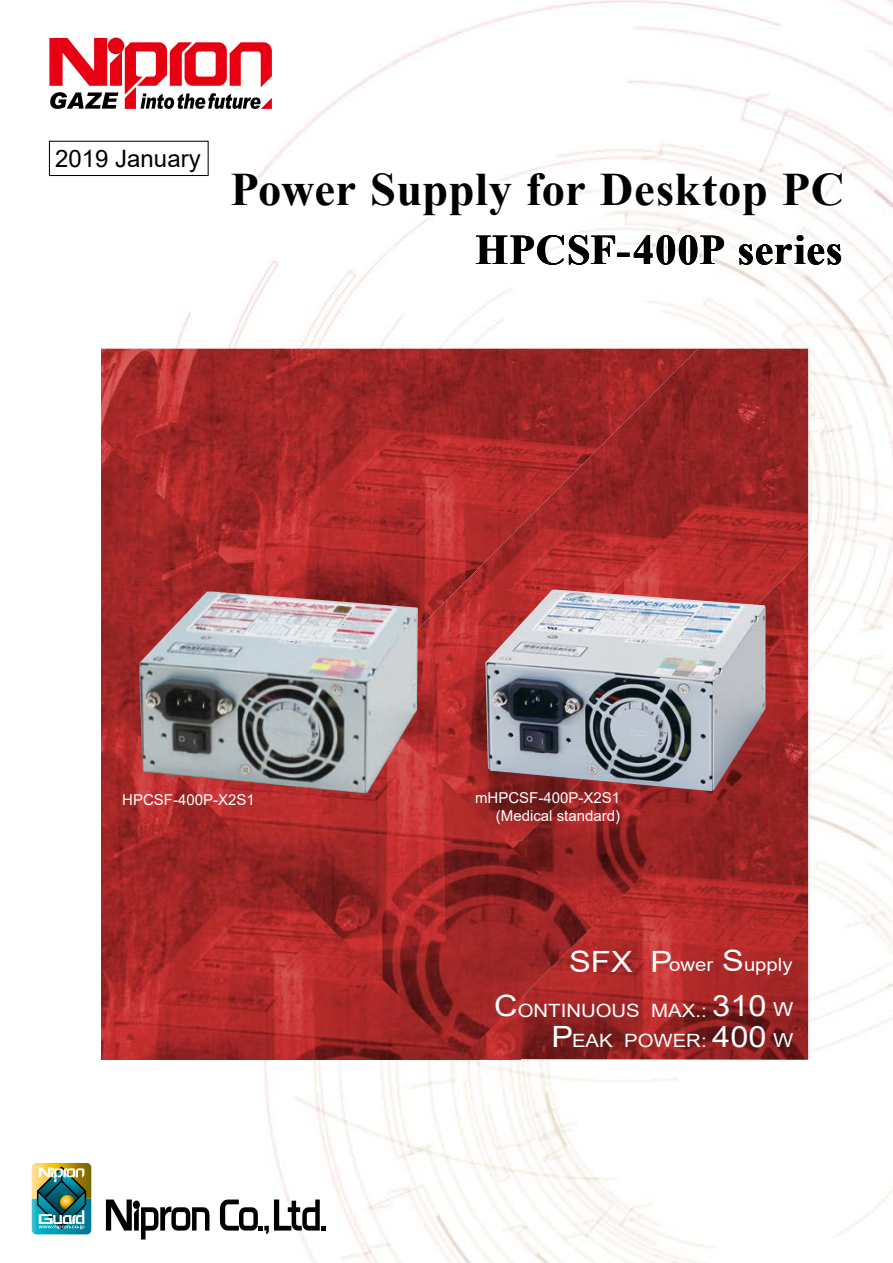
<style>
.page{position:relative;width:893px;height:1263px;background:#fff}
.page>*{position:absolute;margin:0;border:0;box-sizing:border-box;transform-origin:0 0}
.t1{font:700 46.5px "Times New Roman";letter-spacing:.01em;color:#000}
.t2{font:700 42px "Times New Roman";letter-spacing:.02em;color:#000}
.t3{font:24px "Arial";color:#000}
.t4{font:18.3px/30.6px "Arial";color:#fff;text-align:right;scale:1.11 1}
.t5{font:15px/18px "Arial";color:#fff;text-align:right}
.s1{font-size:29.25px}
.s2{font-size:19.35px}
</style>
<div class="page">
<img style="left:31px;top:0;width:862px;height:1263px">
<svg style="left:227px;top:168px;width:290px;height:53px"></svg>
<svg style="left:523px;top:134px;width:248px;height:85px"></svg>
<svg style="left:779px;top:168px;width:67px;height:43px"></svg>
<svg style="left:473px;top:232px;width:145px;height:36px"></svg>
<svg style="left:630px;top:232px;width:97px;height:36px"></svg>
<svg style="left:736px;top:232px;width:109px;height:36px"></svg>
<img style="left:101px;top:349px;width:251px;height:88px">
<img style="left:352px;top:349px;width:456px;height:361px">
<img style="left:460px;top:710px;width:348px;height:350px">
<img style="left:101px;top:437px;width:491px;height:622px">
<img style="left:139px;top:591px;width:279px;height:203px">
<img style="left:485px;top:590px;width:281px;height:201px">
<svg style="left:49px;top:38px;width:223px;height:71px"></svg>
<div style="left:49px;top:141px;width:160px;height:35px;border:1px solid #000"></div>
<svg style="left:32px;top:1163px;width:59px;height:71px;background:#5b917d"></svg>
<svg style="left:106px;top:1199px;width:103px;height:40px"></svg>
<svg style="left:220px;top:1199px;width:106px;height:35px"></svg>
<h3 class="t3" style="left:55px;top:142px;width:147px">2019 January</h3>
<h1 class="t1" style="left:230px;top:156px;width:615px">Power Supply for Desktop PC</h1>
<h2 class="t2" style="left:475px;top:220px;width:369px">HPCSF-400P series</h2>
<p class="t5" style="left:122px;top:790px;width:134px">HPCSF-400P-X2S1</p>
<p class="t5" style="left:475px;top:788px;width:147px">mHPCSF-400P-X2S1 (Medical standard)</p>
<p class="t4" style="left:569px;top:949px;width:203px"><span class="s1">SFX P</span>ower <span class="s1">S</span>upply</p>
<p class="t4" style="left:494px;top:995px;width:271px"><span class="s1">C</span>ONTINUOUS MAX.: <span class="s1">310</span> <span class="s2">W<br></span><span class="s1">P</span>EAK POWER: <span class="s1">400</span> <span class="s2">W</span></p>
</div>
